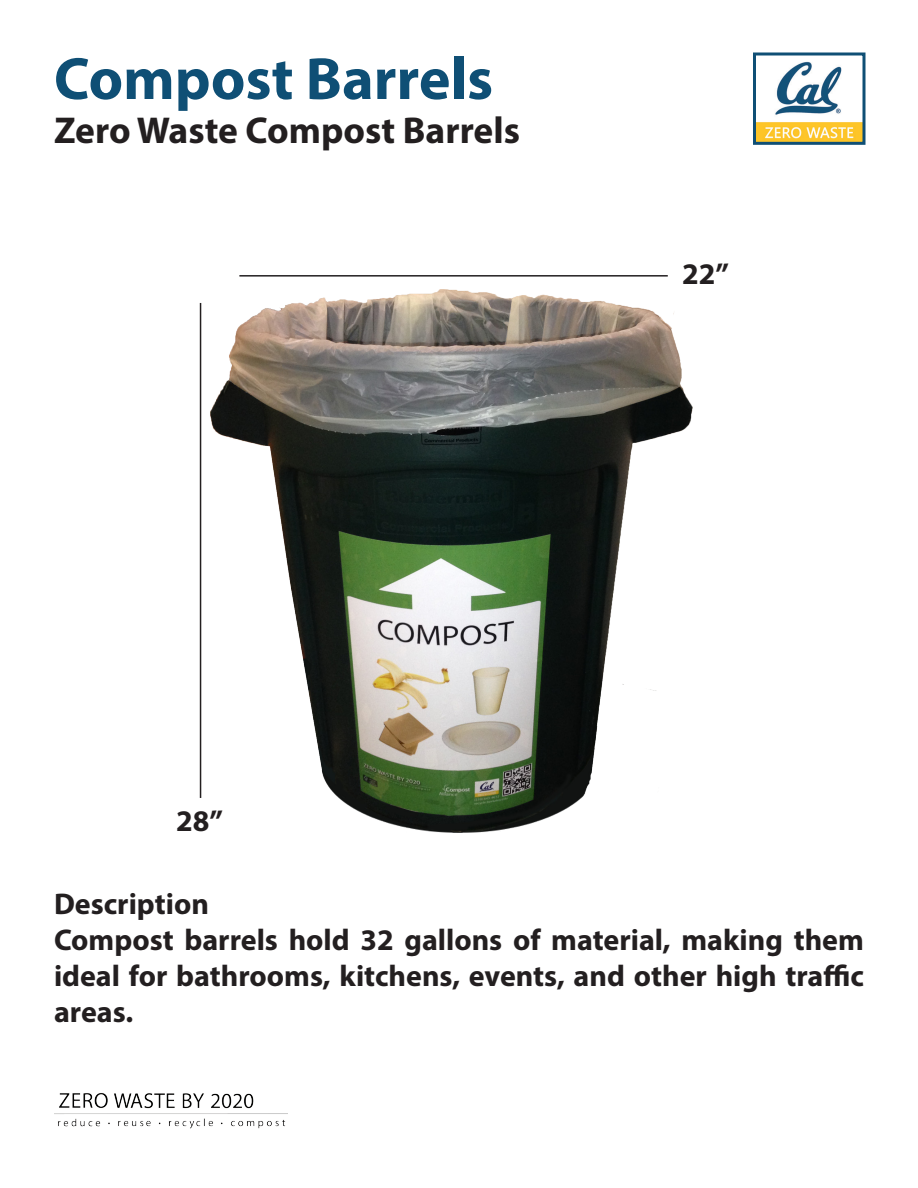
<style>
.page{position:relative;width:918px;height:1188px;background:#fff}
.page>*{position:absolute;margin:0;border:0;box-sizing:border-box;transform-origin:0 0}
.t1{font:700 60px "Myriad Pro";color:#0f4f75}
.t2{font:700 37.5px "Myriad Pro";color:#231f20}
.t3{font:700 30px/36px "Myriad Pro";color:#231f20;text-align:justify}
</style>
<div class="page">
<img style="left:54px;top:1093px;width:234px;height:36px">
<img style="left:757px;top:61px;width:105px;height:80px">
<div style="left:753px;top:52px;width:113px;height:93px;border:3px solid #0f4f75"></div>
<img style="left:199px;top:289px;width:494px;height:544px">
<hr style="left:239px;top:275px;width:429px;height:2px;background:#231f20">
<hr style="left:200px;top:303px;width:1px;height:495px;background:#231f20">
<p class="t1" style="left:54px;top:40px;width:441px">Compost Barrels</p>
<p class="t2" style="left:54px;top:106px;width:468px">Zero Waste Compost Barrels</p>
<p class="t3" style="left:682px;top:254px;width:48px">22”</p>
<p class="t3" style="left:176px;top:802px;width:48px">28”</p>
<p class="t3" style="left:54px;top:885px;width:156px">Description</p>
<p class="t3" style="left:54px;top:921px;width:811px">Compost barrels hold 32 gallons of material, making them ideal for bathrooms, kitchens, events, and other high traffic areas.</p>
</div>
